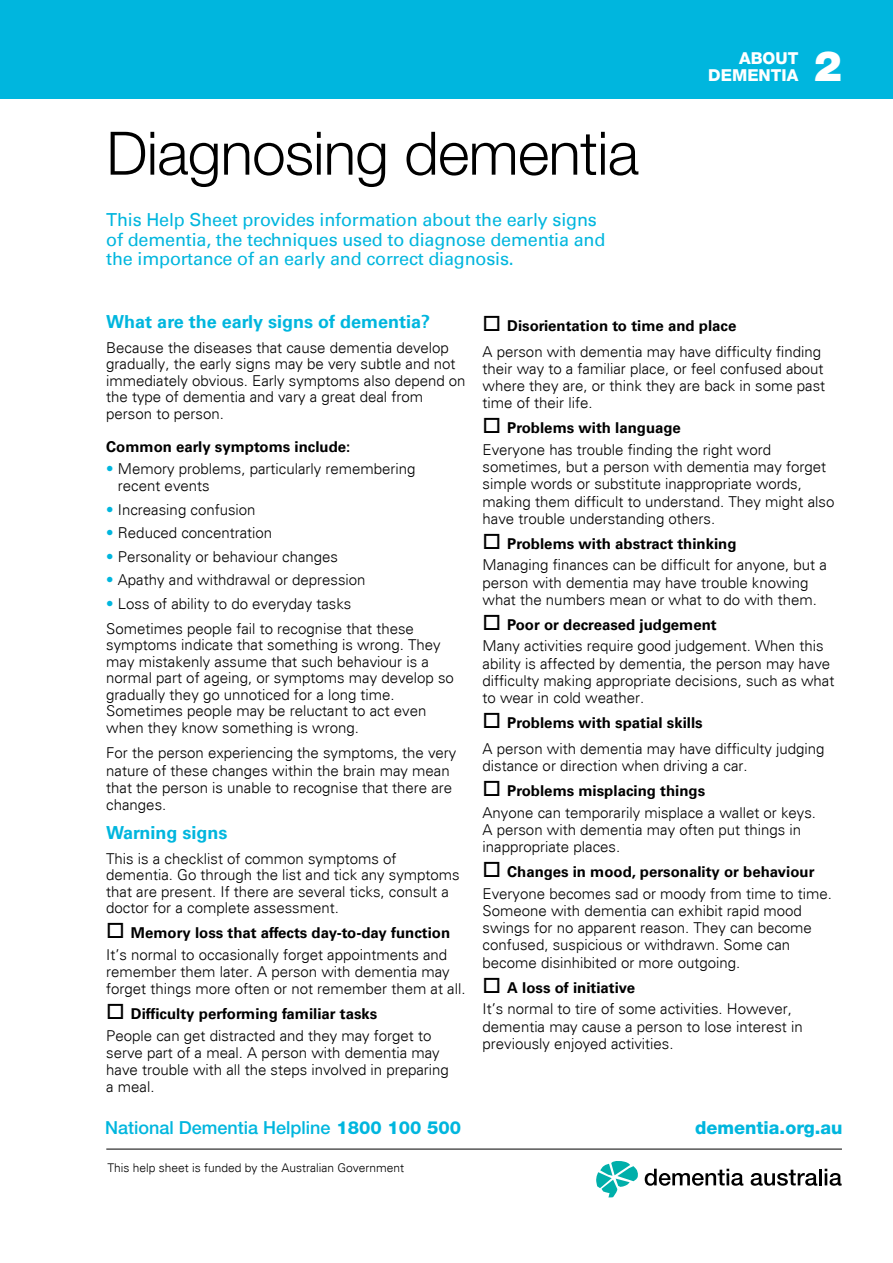
<style>
.page{position:relative;width:893px;height:1263px;background:#fff}
.page>*{position:absolute;margin:0;border:0;box-sizing:border-box;transform-origin:0 0}
.t1{font:300 60px "Helvetica Neue LT";letter-spacing:-.01em;color:#000}
.t2{font:900 42px "Helvetica Neue LT";color:#fff}
.t3{font:18px/19.5px "Univers LT Std";letter-spacing:-.01em;color:#00b6de}
.t4{font:700 18px "Univers LT Std";color:#00b6de}
.t5{font:500 18px "Helvetica Neue LT";color:#00b6de}
.t6{font:800 18px "Helvetica Neue LT";color:#00b6de}
.t7{font:800 16.5px/16.5px "Helvetica Neue LT";color:#fff;text-align:right}
.t8{font:300 15px/17.2px "Univers";color:#000}
.t9{font:700 15px "Univers LT Std";color:#000}
.t10{font:300 12px "Univers";color:#000}
.s1{color:#00b6de}
.s2{font-weight:800}
</style>
<div class="page">
<div style="left:0;top:0;width:893px;height:99px;background:#00b6de"></div>
<hr style="left:106px;top:1149px;width:736px;height:1px;background:#000">
<svg style="left:596px;top:1161px;width:42px;height:36px"></svg>
<svg style="left:645px;top:1169px;width:98px;height:17px"></svg>
<svg style="left:751px;top:1170px;width:66px;height:16px"></svg>
<hr style="left:819px;top:1169px;width:3px;height:16px;background:#000">
<svg style="left:825px;top:1169px;width:17px;height:17px"></svg>
<h1 class="t1" style="left:106px;top:117px;width:534px">Diagnosing dementia</h1>
<p class="t3" style="left:106px;top:210px;width:501px">This Help Sheet provides information about the early signs of dementia, the techniques used to diagnose dementia and the importance of an early and correct diagnosis.</p>
<p class="t7" style="left:708px;top:50px;width:92px">ABOUT<br>DEMENTIA</p>
<h2 class="t2" style="left:814px;top:41px;width:30px">2</h2>
<p class="t4" style="left:106px;top:311px;width:325px">What are the early signs of dementia?</p>
<p class="t8" style="left:106px;top:339px;width:361px;line-height:16.5px">Because the diseases that cause dementia develop gradually, the early signs may be very subtle and not immediately obvious. Early symptoms also depend on the type of dementia and vary a great deal from person to person.</p>
<p class="t9" style="left:106px;top:438px;width:246px">Common early symptoms include:</p>
<p class="t8" style="left:118px;top:460px;width:299px;text-indent:-12px"><span class="s1">•</span> Memory problems, particularly remembering recent events</p>
<p class="t8" style="left:106px;top:501px;width:151px"><span class="s1">•</span> Increasing confusion</p>
<p class="t8" style="left:106px;top:524px;width:167px"><span class="s1">•</span> Reduced concentration</p>
<p class="t8" style="left:106px;top:548px;width:233px"><span class="s1">•</span> Personality or behaviour changes</p>
<p class="t8" style="left:106px;top:571px;width:261px"><span class="s1">•</span> Apathy and withdrawal or depression</p>
<p class="t8" style="left:106px;top:591px;width:309px;line-height:25px"><span class="s1">•</span> Loss of ability to do everyday tasks<br>Sometimes people fail to recognise that these</p>
<p class="t8" style="left:106px;top:636px;width:349px;line-height:16.5px">symptoms indicate that something is wrong. They may mistakenly assume that such behaviour is a normal part of ageing, or symptoms may develop so gradually they go unnoticed for a long time.<br>Sometimes people may be reluctant to act even when they know something is wrong.</p>
<p class="t8" style="left:106px;top:744px;width:352px">For the person experiencing the symptoms, the very nature of these changes within the brain may mean that the person is unable to recognise that there are changes.</p>
<p class="t4" style="left:106px;top:822px;width:123px">Warning signs</p>
<p class="t8" style="left:106px;top:850px;width:355px;line-height:16.5px">This is a checklist of common symptoms of dementia. Go through the list and tick any symptoms that are present. If there are several ticks, consult a doctor for a complete assessment.</p>
<p class="t9" style="left:106px;top:924px;width:345px">□ Memory loss that affects day-to-day function</p>
<p class="t8" style="left:106px;top:946px;width:361px">It’s normal to occasionally forget appointments and remember them later. A person with dementia may forget things more often or not remember them at all.</p>
<p class="t9" style="left:106px;top:1005px;width:273px">□ Difficulty performing familiar tasks</p>
<p class="t8" style="left:106px;top:1027px;width:344px">People can get distracted and they may forget to serve part of a meal. A person with dementia may have trouble with all the steps involved in preparing a meal.</p>
<p class="t9" style="left:483px;top:317px;width:255px">□ Disorientation to time and place</p>
<p class="t8" style="left:483px;top:343px;width:344px">A person with dementia may have difficulty finding their way to a familiar place, or feel confused about where they are, or think they are back in some past time of their life.</p>
<p class="t9" style="left:483px;top:419px;width:200px">□ Problems with language</p>
<p class="t8" style="left:483px;top:441px;width:353px">Everyone has trouble finding the right word sometimes, but a person with dementia may forget simple words or substitute inappropriate words, making them difficult to understand. They might also have trouble understanding others.</p>
<p class="t9" style="left:483px;top:535px;width:255px">□ Problems with abstract thinking</p>
<p class="t8" style="left:483px;top:556px;width:346px">Managing finances can be difficult for anyone, but a person with dementia may have trouble knowing what the numbers mean or what to do with them.</p>
<p class="t9" style="left:483px;top:616px;width:236px">□ Poor or decreased judgement</p>
<p class="t8" style="left:483px;top:637px;width:353px">Many activities require good judgement. When this ability is affected by dementia, the person may have difficulty making appropriate decisions, such as what to wear in cold weather.</p>
<p class="t9" style="left:483px;top:714px;width:222px">□ Problems with spatial skills</p>
<p class="t8" style="left:483px;top:740px;width:343px">A person with dementia may have difficulty judging distance or direction when driving a car.</p>
<p class="t9" style="left:483px;top:782px;width:224px">□ Problems misplacing things</p>
<p class="t8" style="left:483px;top:804px;width:335px">Anyone can temporarily misplace a wallet or keys.<br>A person with dementia may often put things in inappropriate places.</p>
<p class="t9" style="left:483px;top:863px;width:333px">□ Changes in mood, personality or behaviour</p>
<p class="t8" style="left:483px;top:885px;width:351px">Everyone becomes sad or moody from time to time.<br>Someone with dementia can exhibit rapid mood swings for no apparent reason. They can become confused, suspicious or withdrawn. Some can become disinhibited or more outgoing.</p>
<p class="t9" style="left:483px;top:979px;width:154px">□ A loss of initiative</p>
<p class="t8" style="left:483px;top:1000px;width:322px">It’s normal to tire of some activities. However, dementia may cause a person to lose interest in previously enjoyed activities.</p>
<p class="t5" style="left:105px;top:1117px;width:357px">National Dementia Helpline <span class="s2">1800 100 500</span></p>
<p class="t6" style="left:695px;top:1117px;width:149px">dementia.org.au</p>
<p class="t10" style="left:107px;top:1160px;width:298px">This help sheet is funded by the Australian Government</p>
</div>
